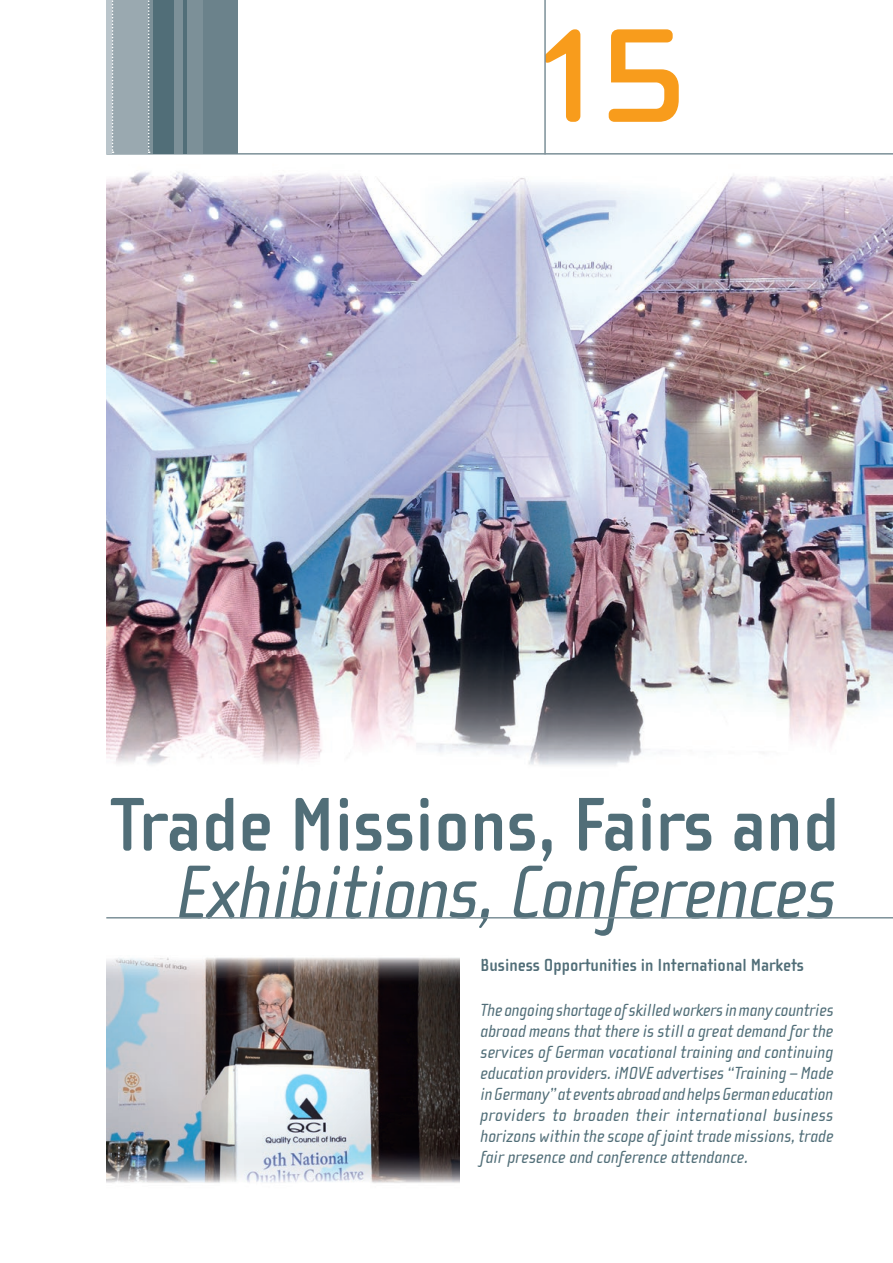
<style>
.page{position:relative;width:893px;height:1263px;background:#fff}
.page>*{position:absolute;margin:0;border:0;box-sizing:border-box;transform-origin:0 0}
.t1{font:195px "Cholla Unicase OT";color:#f89c1c}
.t2{font:italic 78px "Cholla Sans OT";letter-spacing:-.015em;color:#516e78}
.t3{font:700 78px "Cholla Sans OT";color:#516e78}
.t4{font:italic 18px/21px "Cholla Sans OT";color:#516e78;text-align:justify}
.t5{font:700 18px "Cholla Sans OT";color:#516e78}
</style>
<div class="page">
<img style="left:106px;top:172px;width:787px;height:594px">
<img style="left:106px;top:957px;width:353px;height:226px">
<hr style="left:106px;top:917px;width:787px;height:1px;background:#7c9098">
<hr style="left:106px;top:153px;width:787px;height:2px;background:#7c9098">
<div style="left:186px;top:0;width:17px;height:153px;background:#7c9098"></div>
<hr style="left:183px;top:0;width:3px;height:153px;background:#516e78">
<div style="left:203px;top:0;width:34px;height:153px;background:#6b828b"></div>
<div style="left:106px;top:0;width:7px;height:153px;background:#bac5cb"></div>
<div style="left:113px;top:0;width:36px;height:153px;background:#9aa9b0"></div>
<hr style="left:149px;top:0;width:4px;height:153px;background:#7c9098">
<div style="left:153px;top:0;width:21px;height:153px;background:#516e78"></div>
<div style="left:174px;top:0;width:9px;height:153px;background:#7c9098"></div>
<svg style="left:148px;top:0;width:2px;height:153px"></svg>
<svg style="left:112px;top:0;width:2px;height:153px"></svg>
<hr style="left:544px;top:0;width:2px;height:154px;background:#7c9098">
<h1 class="t1" style="left:517px;top:-48px;width:178px">15</h1>
<h2 class="t3" style="left:112px;top:783px;width:729px">Trade Missions, Fairs and</h2>
<h2 class="t2" style="left:176px;top:850px;width:662px">Exhibitions, Conferences</h2>
<p class="t5" style="left:480px;top:955px;width:325px">Business Opportunities in International Markets</p>
<p class="t4" style="left:480px;top:999px;width:355px">The ongoing shortage of skilled workers in many countries abroad means that there is still a great demand for the services of German vocational training and continuing education providers. iMOVE advertises “Training – Made in Germany” at events abroad and helps German education providers to broaden their international business horizons within the scope of joint trade missions, trade fair presence and conference attendance.</p>
</div>
